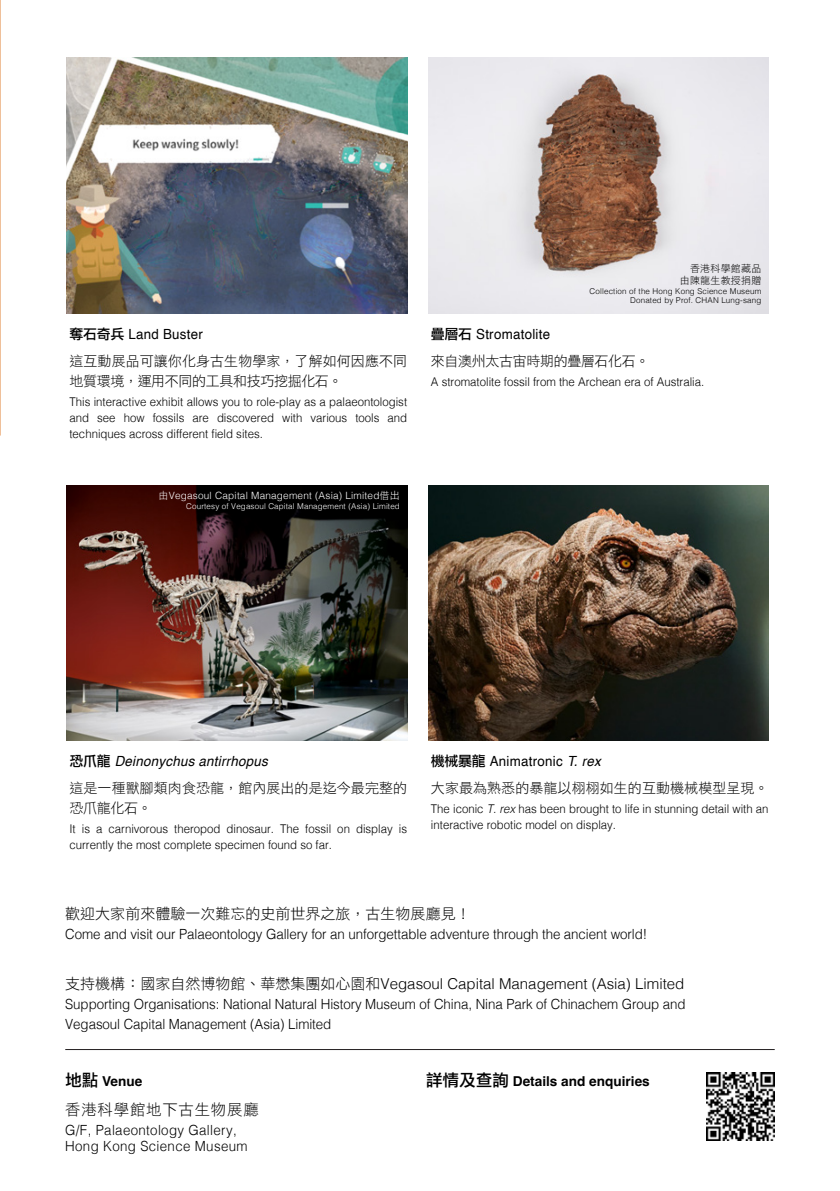
<style>
.page{position:relative;width:840px;height:1191px;background:#fff}
.page>*{position:absolute;margin:0;border:0;box-sizing:border-box;transform-origin:0 0}
.t1{font:15.4px "DF Li Hei HK W3";letter-spacing:.05em;color:#000}
.t2{font:300 15px "Helvetica";color:#000}
.t3{font:15px "DF Li Hei HK W3";color:#000}
.t4{font:300 14px/20px "Helvetica";letter-spacing:-.005em;color:#000;scale:.95 1}
.t5{font:14px/20px "DF Li Hei HK W3";letter-spacing:.005em;color:#000}
.t6{font:14px "Helvetica";letter-spacing:.02em;color:#000;scale:.95 1}
.t7{font:300 14px/16.8px "Helvetica";letter-spacing:.025em;color:#000;scale:.95 1}
.t8{font:italic 14px "Helvetica";letter-spacing:.02em;color:#000;scale:.95 1}
.t9{font:14px "DF Li Hei HK W3";letter-spacing:-.025em;color:#000}
.t10{font:700 13.6px "Helvetica";color:#000}
.t11{font:300 12px/16px "Helvetica";color:#000;scale:.95 1}
.t12{font:300 10px "Helvetica";letter-spacing:.02em;color:#fff}
.t13{font:10px/12px "DF Li Hei HK W3";letter-spacing:.02em;color:#000;text-align:right}
.t14{font:300 8px/9.6px "Helvetica";letter-spacing:.02em;color:#000;text-align:right}
.t15{font:300 8px "Helvetica";letter-spacing:.02em;color:#fff}
.s1{font-family:"DF Li Hei HK W5"}
.s2{font-family:"DF Li Hei HK W3";font-weight:400}
.s3{font-family:"DF Li Hei HK W5";font-style:normal}
.s4{font-style:italic}
.s5{font-family:"DF Li Hei HK W5";font-weight:400;font-size:16.6px}
</style>
<div class="page">
<img style="left:428px;top:485px;width:340px;height:255px">
<img style="left:428px;top:58px;width:340px;height:255px">
<img style="left:67px;top:485px;width:340px;height:255px">
<img style="left:67px;top:58px;width:340px;height:255px">
<svg style="left:0;top:0;width:1px;height:436px"></svg>
<hr style="left:65px;top:1049px;width:709px;height:1px;background:#231f20">
<img style="left:706px;top:1072px;width:68px;height:68px">
<p class="t6" style="left:69px;top:323px;width:142px"><span class="s1">奪石奇兵</span> Land Buster</p>
<p class="t5" style="left:69px;top:350px;width:339px">這互動展品可讓你化身古生物學家，了解如何因應不同地質環境，運用不同的工具和技巧挖掘化石。</p>
<p class="t11" style="left:69px;top:393px;width:357px;text-align:justify">This interactive exhibit allows you to role-play as a palaeontologist and see how fossils are discovered with various tools and techniques across different field sites.</p>
<p class="t12" style="left:158px;top:487px;width:243px"><span class="s2">由</span>Vegasoul Capital Management (Asia) Limited<span class="s2">借出</span></p>
<p class="t15" style="left:186px;top:499px;width:215px">Courtesy of Vegasoul Capital Management (Asia) Limited</p>
<p class="t13" style="left:679px;top:262px;width:83px">香港科學館藏品由陳龍生教授捐贈</p>
<p class="t14" style="left:589px;top:285px;width:173px">Collection of the Hong Kong Science Museum<br>Donated by Prof. CHAN Lung-sang</p>
<p class="t6" style="left:430px;top:323px;width:127px"><span class="s1">疊層石</span> Stromatolite</p>
<p class="t9" style="left:430px;top:353px;width:220px">來自澳州太古宙時期的疊層石化石。</p>
<p class="t11" style="left:430px;top:373px;width:289px">A stromatolite fossil from the Archean era of Australia.</p>
<p class="t8" style="left:69px;top:750px;width:210px"><span class="s3">恐爪龍</span> Deinonychus antirrhopus</p>
<p class="t5" style="left:69px;top:777px;width:339px">這是一種獸腳類肉食恐龍，館內展出的是迄今最完整的恐爪龍化石。</p>
<p class="t11" style="left:69px;top:819px;width:357px">It is a carnivorous theropod dinosaur. The fossil on display is currently the most complete specimen found so far.</p>
<p class="t6" style="left:430px;top:750px;width:180px"><span class="s1">機械暴龍</span> Animatronic <span class="s4">T. rex</span></p>
<p class="t5" style="left:430px;top:777px;width:339px">大家最為熟悉的暴龍以栩栩如生的互動機械模型呈現。</p>
<p class="t11" style="left:430px;top:799px;width:357px">The iconic <span class="s4">T. rex</span> has been brought to life in stunning detail with an interactive robotic model on display.</p>
<p class="t3" style="left:65px;top:905px;width:406px">歡迎大家前來體驗一次難忘的史前世界之旅，古生物展廳見！</p>
<p class="t4" style="left:65px;top:923px;width:613px">Come and visit our Palaeontology Gallery for an unforgettable adventure through the ancient world!</p>
<p class="t2" style="left:65px;top:971px;width:620px"><span class="s2">支持機構：國家自然博物館、華懋集團如心園和</span>Vegasoul Capital Management (Asia) Limited</p>
<p class="t4" style="left:65px;top:993px;width:654px">Supporting Organisations: National Natural History Museum of China, Nina Park of Chinachem Group and<br>Vegasoul Capital Management (Asia) Limited</p>
<p class="t10" style="left:65px;top:1073px;width:79px"><span class="s5">地點</span> Venue</p>
<p class="t10" style="left:426px;top:1073px;width:225px"><span class="s5">詳情及查詢</span> Details and enquiries</p>
<p class="t1" style="left:65px;top:1100px;width:195px">香港科學館地下古生物展廳</p>
<p class="t7" style="left:65px;top:1120px;width:193px">G/F, Palaeontology Gallery,<br>Hong Kong Science Museum</p>
</div>
